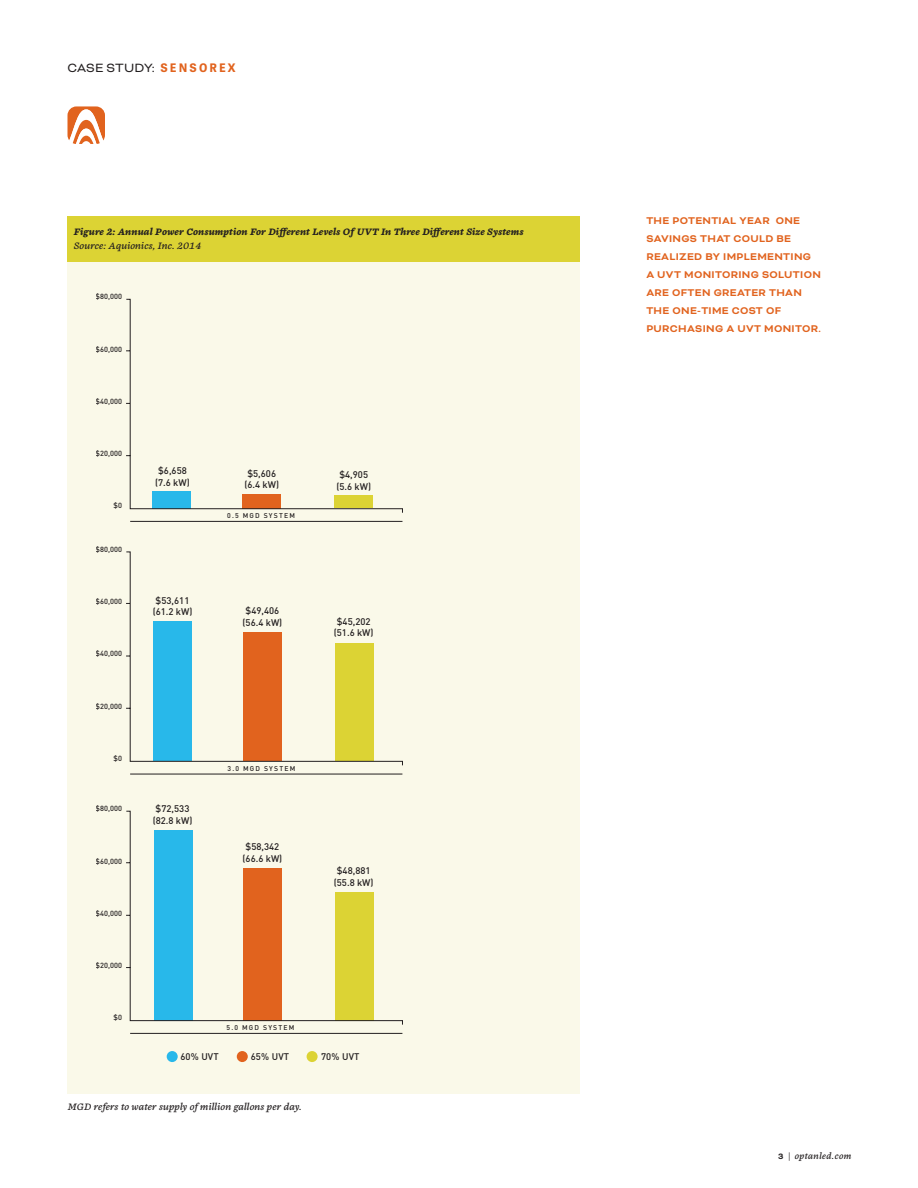
<style>
.page{position:relative;width:918px;height:1188px;background:#fff}
.page>*{position:absolute;margin:0;border:0;box-sizing:border-box;transform-origin:0 0}
.t1{font:13.8px "Bicyclette";letter-spacing:.005em;color:#231f20}
.t2{font:700 11.25px/18px "Bicyclette";letter-spacing:.03em;color:#e1631e}
.Chart_or_Table____Ca{font:italic 700 9.75px/13.5px "Chiavettieri";color:#231f20}
.Chart_or_Table____Ca-2{font:italic 9.75px "Chiavettieri";color:#231f20}
.t3{font:500 9.6px/11.7px "DINOT";color:#231f20;text-align:center}
.right_side{font:italic 9px "Chiavettieri";letter-spacing:.025em;color:#231f20}
.t4{font:500 7.35px "DINOT";letter-spacing:.005em;color:#231f20}
.t5{font:500 6.9px "DINOT";letter-spacing:.17em;color:#231f20}
.s1{font-family:"Tablet Gothic";font-weight:700;font-size:11.7px;color:#e1631e}
.s2{font-weight:400}
.s3{font-family:"Bicyclette";font-weight:700;font-style:normal}
</style>
<div class="page">
<div style="left:68px;top:234px;width:512px;height:860px;background:#faf9e9"></div>
<svg style="left:68px;top:106px;width:37px;height:38px"></svg>
<div style="left:68px;top:216px;width:512px;height:45px;background:#dcd334"></div>
<div style="left:167px;top:1051px;width:11px;height:11px;background:#28b8ea;border-radius:50%"></div>
<div style="left:237px;top:1051px;width:11px;height:11px;background:#e1631e;border-radius:50%"></div>
<div style="left:307px;top:1051px;width:11px;height:11px;background:#dcd334;border-radius:50%"></div>
<svg style="left:126px;top:299px;width:277px;height:214px"></svg>
<hr style="left:130px;top:521px;width:272px;height:1px;background:#231f20">
<svg style="left:126px;top:551px;width:277px;height:224px"></svg>
<svg style="left:126px;top:811px;width:277px;height:223px"></svg>
<p class="t1" style="left:68px;top:60px;width:170px">CASE STUDY: <span class="s1">SENSOREX</span></p>
<p class="Chart_or_Table____Ca" style="left:74px;top:226px;width:451px">Figure 2: Annual Power Consumption For Different Levels Of UVT In Three Different Size Systems<br><span class="s2">Source: Aquionics, Inc. 2014</span></p>
<p class="t4" style="left:96px;top:292px;width:28px">$80,000</p>
<p class="t4" style="left:96px;top:344px;width:28px">$60,000</p>
<p class="t4" style="left:96px;top:396px;width:28px">$40,000</p>
<p class="t4" style="left:96px;top:449px;width:28px">$20,000</p>
<p class="t4" style="left:114px;top:501px;width:10px">$0</p>
<p class="t4" style="left:96px;top:545px;width:28px">$80,000</p>
<p class="t4" style="left:96px;top:597px;width:28px">$60,000</p>
<p class="t4" style="left:96px;top:649px;width:28px">$40,000</p>
<p class="t4" style="left:96px;top:701px;width:28px">$20,000</p>
<p class="t4" style="left:114px;top:754px;width:10px">$0</p>
<p class="t4" style="left:96px;top:804px;width:28px">$80,000</p>
<p class="t4" style="left:96px;top:856px;width:28px">$60,000</p>
<p class="t4" style="left:96px;top:908px;width:28px">$40,000</p>
<p class="t4" style="left:96px;top:961px;width:28px">$20,000</p>
<p class="t4" style="left:114px;top:1013px;width:10px">$0</p>
<p class="t3" style="left:155px;top:465px;width:36px">$6,658 (7.6 kW)</p>
<p class="t3" style="left:244px;top:467px;width:36px">$5,606 (6.4 kW)</p>
<p class="t3" style="left:336px;top:469px;width:36px">$4,905 (5.6 kW)</p>
<p class="t3" style="left:153px;top:594px;width:41px">$53,611 (61.2 kW)</p>
<p class="t5" style="left:227px;top:511px;width:69px">0.5 MGD SYSTEM</p>
<p class="t3" style="left:243px;top:605px;width:41px">$49,406 (56.4 kW)</p>
<p class="t3" style="left:334px;top:615px;width:41px">$45,202 (51.6 kW)</p>
<p class="t3" style="left:153px;top:803px;width:41px">$72,533 (82.8 kW)</p>
<p class="t5" style="left:228px;top:764px;width:69px">3.0 MGD SYSTEM</p>
<p class="t3" style="left:243px;top:840px;width:41px">$58,342 (66.6 kW)</p>
<p class="t3" style="left:334px;top:865px;width:41px">$48,881 (55.8 kW)</p>
<p class="t5" style="left:227px;top:1023px;width:69px">5.0 MGD SYSTEM</p>
<p class="t3" style="left:180px;top:1051px;width:40px">60% UVT</p>
<p class="t3" style="left:251px;top:1051px;width:40px">65% UVT</p>
<p class="t3" style="left:321px;top:1051px;width:40px">70% UVT</p>
<p class="Chart_or_Table____Ca-2" style="left:68px;top:1100px;width:236px">MGD refers to water supply of million gallons per day.</p>
<p class="t2" style="left:646px;top:211px;width:176px">THE POTENTIAL YEAR ONE<br>SAVINGS THAT COULD BE<br>REALIZED BY IMPLEMENTING<br>A UVT MONITORING SOLUTION<br>ARE OFTEN GREATER THAN<br>THE ONE-TIME COST OF<br>PURCHASING A UVT MONITOR.</p>
<p class="right_side" style="left:778px;top:1150px;width:75px"><span class="s3">3</span> | optanled.com</p>
</div>
